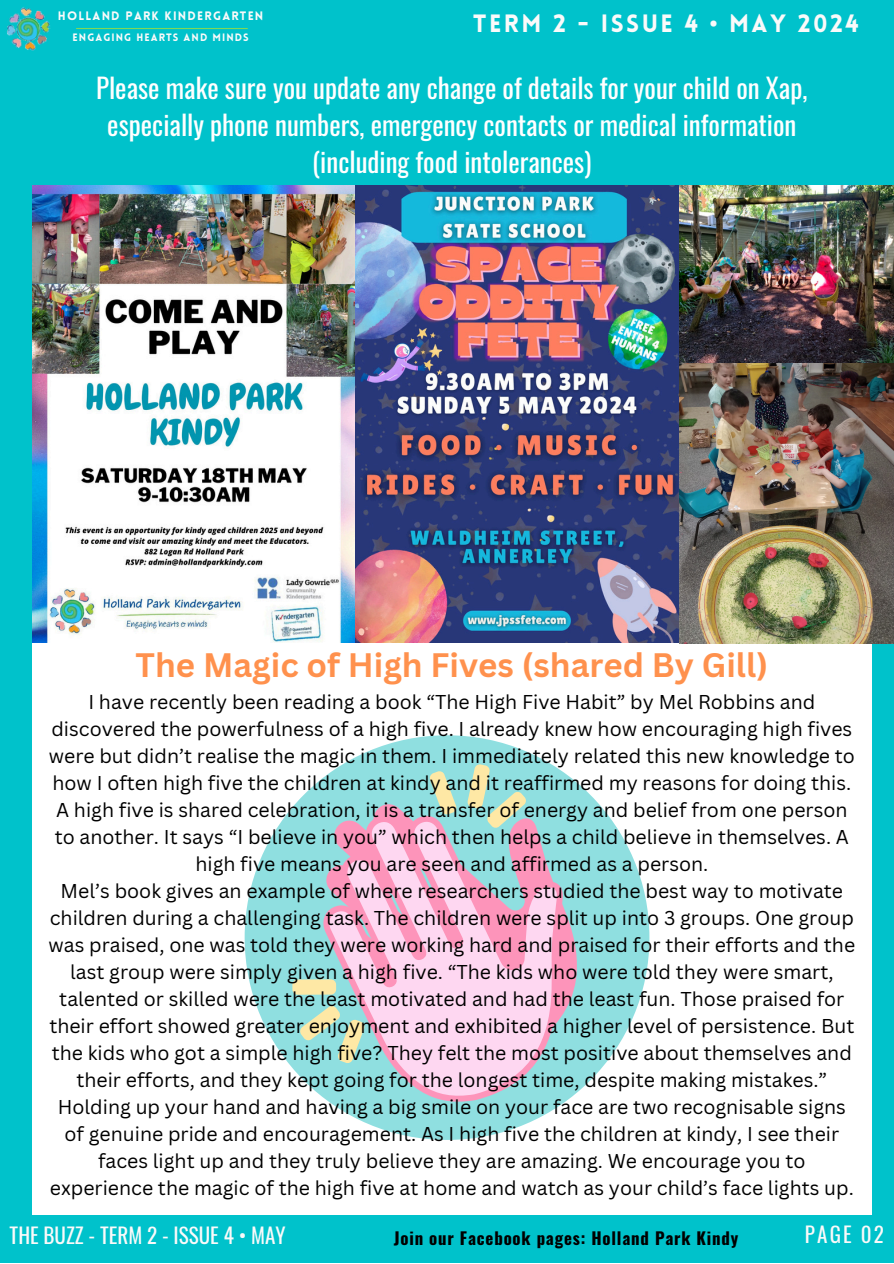
<style>
.page{position:relative;width:894px;height:1264px;background:#fff}
.page>*{position:absolute;margin:0;border:0;box-sizing:border-box;transform-origin:0 0}
.t1{font:700 33px "Canva Sans";color:#ff914d}
.t2{font:27px/37.2px "Oswald";color:#fff;text-align:center}
.t3{font:900 24.45px "Lovelo";letter-spacing:.1em;color:#fafafa}
.t4{font:21.15px "Oswald";color:#fafafa}
.t5{font:19.5px/27px "Canva Sans";color:#000;text-align:center}
.t6{font:700 16.8px "Oswald";letter-spacing:.05em;color:#000}
.t7{font:900 12px "Lovelo";letter-spacing:.1em;color:#fafafa}
.t8{font:900 10.5px "Lovelo";letter-spacing:.1em;color:#fafafa}
</style>
<div class="page">
<div style="left:0;top:1201px;width:893px;height:62px;background:#00c2cb"></div>
<div style="left:0;top:0;width:893px;height:1222px;background:#00c2cb"></div>
<img style="left:7px;top:7px;width:44px;height:44px">
<hr style="left:76px;top:28px;width:172px;height:1px;background:#7ed957">
<div style="left:32px;top:643px;width:839px;height:571px;background:#fff"></div>
<img style="left:32px;top:186px;width:646px;height:456px">
<svg style="left:244px;top:735px;width:406px;height:405px;fill:#8fdfe0"></svg>
<svg style="left:324px;top:802px;width:254px;height:257px;background:#a6cfd7"></svg>
<svg style="left:321px;top:813px;width:242px;height:288px;background:#e3c7df"></svg>
<svg style="left:429px;top:770px;width:28px;height:45px"></svg>
<svg style="left:467px;top:764px;width:59px;height:64px;background:#b7e0cb"></svg>
<svg style="left:299px;top:1005px;width:66px;height:58px;background:#b4e1cc"></svg>
<div style="left:292px;top:979px;width:44px;height:15px;background:#fee8a5;border-radius:5px"></div>
<img style="left:679px;top:362px;width:214px;height:281px">
<img style="left:679px;top:186px;width:214px;height:176px">
<h1 class="t7" style="left:58px;top:11px;width:207px">HOLLAND PARK KINDERGARTEN</h1>
<h2 class="t8" style="left:73px;top:33px;width:178px">ENGAGING HEARTS AND MINDS</h2>
<h4 class="t3" style="left:473px;top:14px;width:387px">TERM 2 - ISSUE 4 • MAY 2024</h4>
<h3 class="t2" style="left:96px;top:68px;width:712px">Please make sure you update any change of details for your child on Xap, especially phone numbers, emergency contacts or medical information (including food intolerances)</h3>
<h3 class="t1" style="left:136px;top:642px;width:633px">The Magic of High Fives (shared By Gill)</h3>
<h3 class="t5" style="left:48px;top:687px;width:808px">I have recently been reading a book “The High Five Habit” by Mel Robbins and discovered the powerfulness of a high five. I already knew how encouraging high fives were but didn’t realise the magic in them. I immediately related this new knowledge to how I often high five the children at kindy and it reaffirmed my reasons for doing this.<br>A high five is shared celebration, it is a transfer of energy and belief from one person to another. It says “I believe in you” which then helps a child believe in themselves. A high five means you are seen and affirmed as a person.<br>Mel’s book gives an example of where researchers studied the best way to motivate children during a challenging task. The children were split up into 3 groups. One group was praised, one was told they were working hard and praised for their efforts and the last group were simply given a high five. “The kids who were told they were smart, talented or skilled were the least motivated and had the least fun. Those praised for their effort showed greater enjoyment and exhibited a higher level of persistence. But the kids who got a simple high five? They felt the most positive about themselves and their efforts, and they kept going for the longest time, despite making mistakes.” Holding up your hand and having a big smile on your face are two recognisable signs of genuine pride and encouragement. As I high five the children at kindy, I see their faces light up and they truly believe they are amazing. We encourage you to experience the magic of the high five at home and watch as your child’s face lights up.</h3>
<p class="t4" style="left:10px;top:1218px;width:277px">THE BUZZ - TERM 2 - ISSUE 4 • MAY</p>
<h6 class="t4" style="left:804px;top:1217px;width:80px">PAGE 02</h6>
<p class="t6" style="left:393px;top:1224px;width:346px">Join our Facebook pages: Holland Park Kindy</p>
</div>
